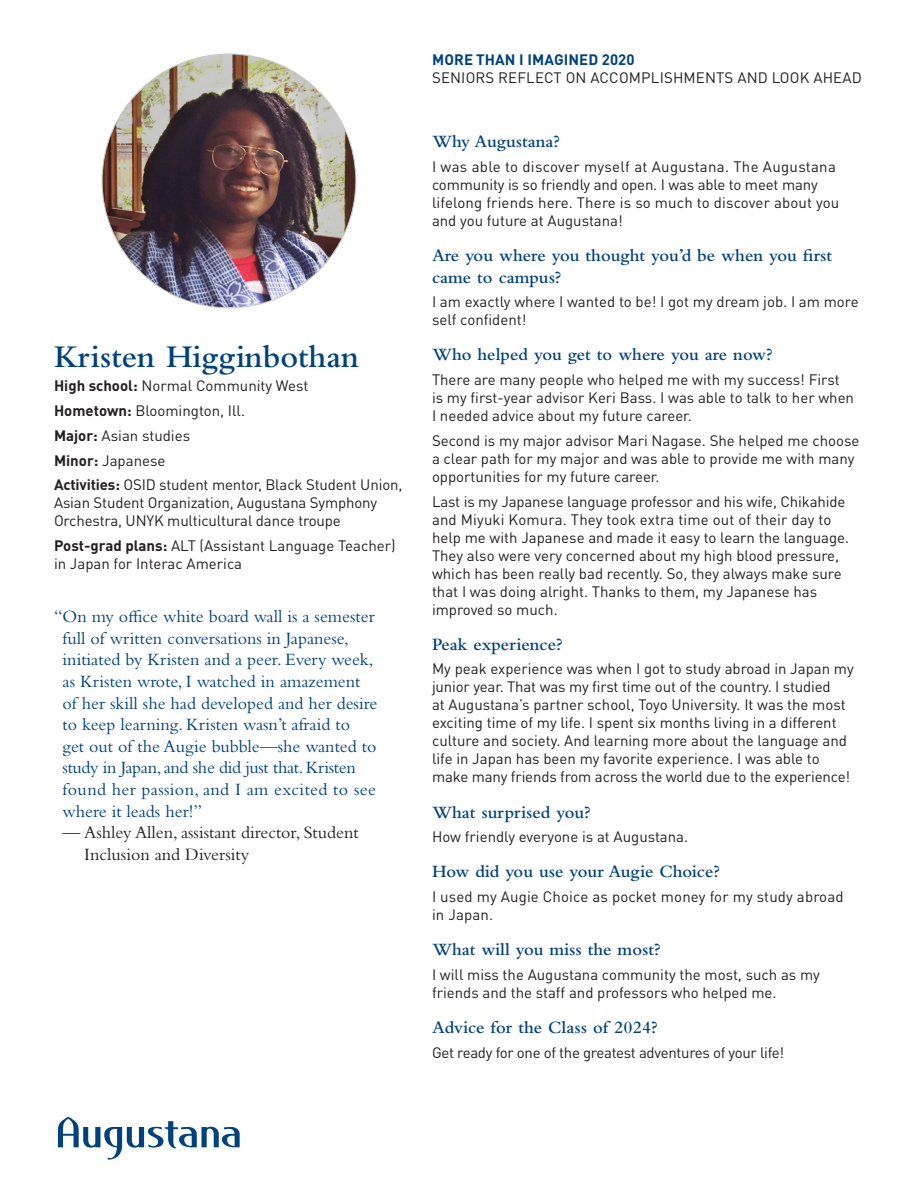
<style>
.page{position:relative;width:918px;height:1188px;background:#fff}
.page>*{position:absolute;margin:0;border:0;box-sizing:border-box;transform-origin:0 0}
.Subhead{font:600 33px "Bembo Std";color:#01427c}
.t1{font:18px/21.6px "Bembo Std";color:#01427c}
.Subhead-2{font:600 18px/21.6px "Bembo Std";color:#01427c}
.t2{font:18px/21.6px "Bembo Std";color:#231f20}
.Body_Copy{font:15px/18px "DINOT";color:#231f20}
.Body_Copy-2{font:15px "DINOT";letter-spacing:-.02em;color:#231f20}
.t3{font:700 15px "DINOT";letter-spacing:.01em;color:#01427c}
.s1{font-weight:700}
</style>
<div class="page">
<svg style="left:58px;top:1117px;width:182px;height:43px"></svg>
<img style="left:102px;top:54px;width:254px;height:253px">
<p class="Subhead" style="left:54px;top:338px;width:306px">Kristen Higginbothan</p>
<p class="Body_Copy" style="left:54px;top:376px;width:256px"><span class="s1">High school:</span> Normal Community West</p>
<p class="Body_Copy" style="left:54px;top:401px;width:193px"><span class="s1">Hometown:</span> Bloomington, Ill.</p>
<p class="Body_Copy" style="left:54px;top:426px;width:138px"><span class="s1">Major:</span> Asian studies</p>
<p class="Body_Copy" style="left:54px;top:451px;width:113px"><span class="s1">Minor:</span> Japanese</p>
<p class="Body_Copy" style="left:54px;top:475px;width:350px"><span class="s1">Activities:</span> OSID student mentor, Black Student Union,<br>Asian Student Organization, Augustana Symphony<br>Orchestra, UNYK multicultural dance troupe</p>
<p class="Body_Copy" style="left:54px;top:536px;width:343px"><span class="s1">Post-grad plans:</span> ALT (Assistant Language Teacher) in Japan for Interac America</p>
<p class="t1" style="left:63px;top:606px;width:316px;text-indent:-9px">“On my office white board wall is a semester full of written conversations in Japanese, initiated by Kristen and a peer. Every week, as Kristen wrote, I watched in amazement of her skill she had developed and her desire to keep learning. Kristen wasn’t afraid to<br>get out of the Augie bubble—she wanted to study in Japan, and she did just that. Kristen found her passion, and I am excited to see where it leads her!”</p>
<p class="t2" style="left:84px;top:822px;width:276px;text-indent:-22px">— Ashley Allen, assistant director, Student<br>Inclusion and Diversity</p>
<p class="t3" style="left:432px;top:50px;width:204px">MORE THAN I IMAGINED 2020</p>
<p class="Body_Copy" style="left:432px;top:68px;width:431px">SENIORS REFLECT ON ACCOMPLISHMENTS AND LOOK AHEAD</p>
<p class="Subhead-2" style="left:432px;top:131px;width:129px">Why Augustana?</p>
<p class="Body_Copy" style="left:432px;top:157px;width:409px">I was able to discover myself at Augustana. The Augustana community is so friendly and open. I was able to meet many lifelong friends here. There is so much to discover about you and you future at Augustana!</p>
<p class="Subhead-2" style="left:432px;top:245px;width:402px">Are you where you thought you’d be when you first came to campus?</p>
<p class="Body_Copy" style="left:432px;top:292px;width:428px">I am exactly where I wanted to be! I got my dream job. I am more self confident!</p>
<p class="Subhead-2" style="left:432px;top:344px;width:342px">Who helped you get to where you are now?</p>
<p class="Body_Copy" style="left:432px;top:370px;width:424px">There are many people who helped me with my success! First is my first-year advisor Keri Bass. I was able to talk to her when<br>I needed advice about my future career.</p>
<p class="Body_Copy" style="left:432px;top:431px;width:429px">Second is my major advisor Mari Nagase. She helped me choose a clear path for my major and was able to provide me with many opportunities for my future career.</p>
<p class="Body_Copy" style="left:432px;top:492px;width:419px">Last is my Japanese language professor and his wife, Chikahide and Miyuki Komura. They took extra time out of their day to help me with Japanese and made it easy to learn the language.<br>They also were very concerned about my high blood pressure, which has been really bad recently. So, they always make sure that I was doing alright. Thanks to them, my Japanese has improved so much.</p>
<p class="Subhead-2" style="left:432px;top:633px;width:132px">Peak experience?</p>
<p class="Body_Copy" style="left:432px;top:659px;width:423px">My peak experience was when I got to study abroad in Japan my junior year. That was my first time out of the country. I studied<br>at Augustana’s partner school, Toyo University. It was the most exciting time of my life. I spent six months living in a different culture and society. And learning more about the language and life in Japan has been my favorite experience. I was able to make many friends from across the world due to the experience!</p>
<p class="Subhead-2" style="left:432px;top:801px;width:160px">What surprised you?</p>
<p class="Body_Copy" style="left:432px;top:827px;width:258px">How friendly everyone is at Augustana.</p>
<p class="Subhead-2" style="left:432px;top:861px;width:290px">How did you use your Augie Choice?</p>
<p class="Body_Copy" style="left:432px;top:887px;width:413px">I used my Augie Choice as pocket money for my study abroad in Japan.</p>
<p class="Subhead-2" style="left:432px;top:939px;width:230px">What will you miss the most?</p>
<p class="Body_Copy" style="left:432px;top:965px;width:390px">I will miss the Augustana community the most, such as my friends and the staff and professors who helped me.</p>
<p class="Subhead-2" style="left:432px;top:1017px;width:227px">Advice for the Class of 2024?</p>
<p class="Body_Copy-2" style="left:432px;top:1042px;width:354px">Get ready for one of the greatest adventures of your life!</p>
</div>
